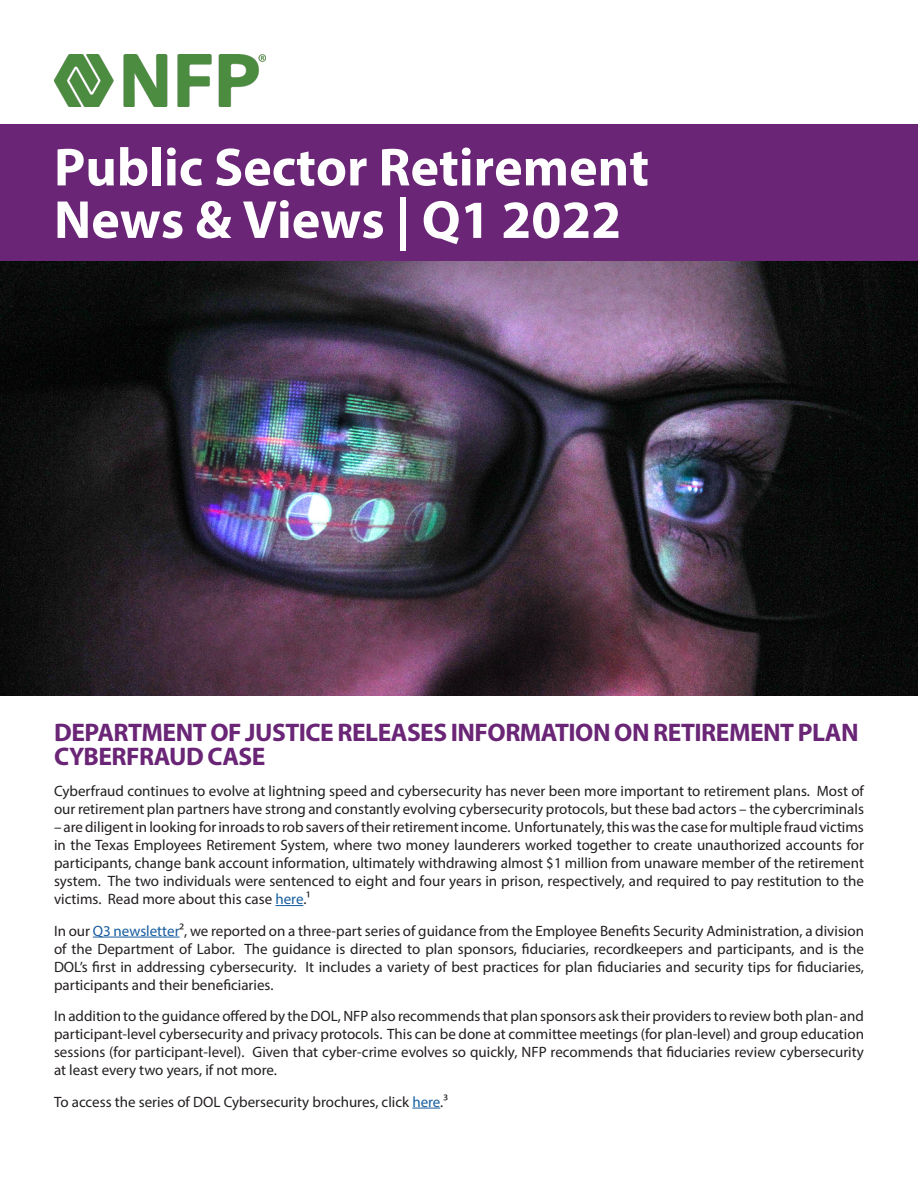
<style>
.page{position:relative;width:918px;height:1188px;background:#fff}
.page>*{position:absolute;margin:0;border:0;box-sizing:border-box;transform-origin:0 0}
.Subhead_Level_2{font:700 54px/52.5px "Myriad Pro";color:#fff}
.Body_Copy{font:700 25.5px/24px "Myriad Pro";letter-spacing:-.02em;color:#6a2576}
.Body_Copy-2{font:15px/18px "Myriad Pro";color:#231f20;text-align:justify}
.s1{color:#175d9e}
</style>
<div class="page">
<img style="left:54px;top:54px;width:212px;height:52px">
<svg style="left:275px;top:905px;width:28px;height:1px"></svg>
<hr style="left:93px;top:937px;width:87px;height:1px;background:#175d9e">
<svg style="left:412px;top:1108px;width:28px;height:1px"></svg>
<img style="left:0;top:261px;width:918px;height:435px">
<div style="left:0;top:124px;width:918px;height:137px;background:#6a2576"></div>
<p class="Subhead_Level_2" style="left:54px;top:139px;width:597px">Public Sector Retirement<br>News &amp; Views | Q1 2022</p>
<p class="Body_Copy" style="left:54px;top:719px;width:806px">DEPARTMENT OF JUSTICE RELEASES INFORMATION ON RETIREMENT PLAN<br>CYBERFRAUD CASE</p>
<p class="Body_Copy-2" style="left:54px;top:782px;width:811px">Cyberfraud continues to evolve at lightning speed and cybersecurity has never been more important to retirement plans. Most of our retirement plan partners have strong and constantly evolving cybersecurity protocols, but these bad actors – the cybercriminals</p>
<p class="Body_Copy-2" style="left:54px;top:818px;width:812px">– are diligent in looking for inroads to rob savers of their retirement income. Unfortunately, this was the case for multiple fraud victims in the Texas Employees Retirement System, where two money launderers worked together to create unauthorized accounts for participants, change bank account information, ultimately withdrawing almost $1 million from unaware member of the retirement system. The two individuals were sentenced to eight and four years in prison, respectively, and required to pay restitution to the victims. Read more about this case <span class="s1">here</span>.1</p>
<p class="Body_Copy-2" style="left:54px;top:921px;width:812px">In our <span class="s1">Q3 newsletter</span>2, we reported on a three-part series of guidance from the Employee Benefits Security Administration, a division of the Department of Labor. The guidance is directed to plan sponsors, fiduciaries, recordkeepers and participants, and is the DOL’s first in addressing cybersecurity. It includes a variety of best practices for plan fiduciaries and security tips for fiduciaries, participants and their beneficiaries.</p>
<p class="Body_Copy-2" style="left:54px;top:1007px;width:812px">In addition to the guidance offered by the DOL, NFP also recommends that plan sponsors ask their providers to review both plan- and participant-level cybersecurity and privacy protocols. This can be done at committee meetings (for plan-level) and group education sessions (for participant-level). Given that cyber-crime evolves so quickly, NFP recommends that fiduciaries review cybersecurity at least every two years, if not more.</p>
<p class="Body_Copy-2" style="left:54px;top:1092px;width:395px">To access the series of DOL Cybersecurity brochures, click <span class="s1">here</span>.3</p>
</div>
